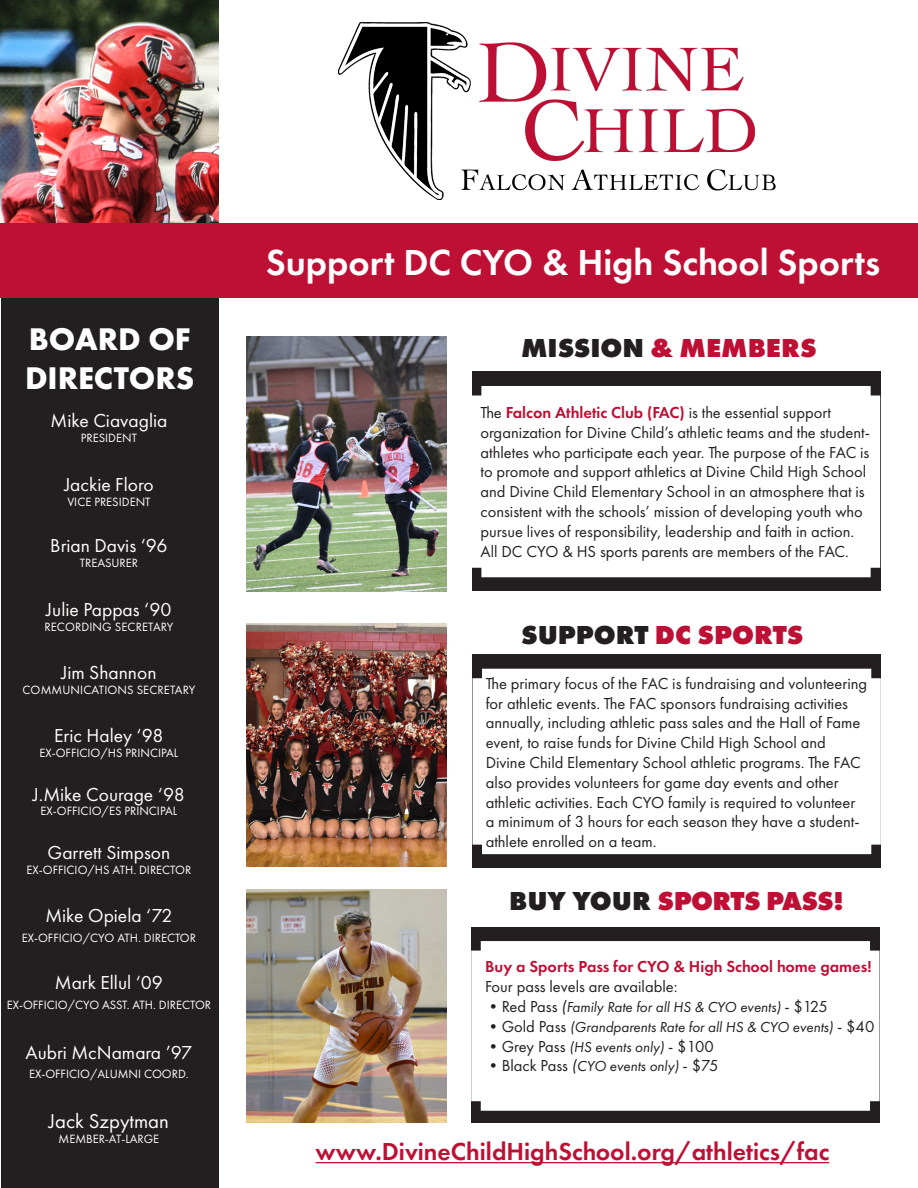
<style>
.page{position:relative;width:918px;height:1188px;background:#fff}
.page>*{position:absolute;margin:0;border:0;box-sizing:border-box;transform-origin:0 0}
.t1{font:600 37.5px "Futura PT";color:#fff}
.t2{font:700 32.55px "Futura PT";letter-spacing:-.005em;color:#fff}
.t3{font:800 27px "Futura PT";color:#be0f34}
.t4{font:800 27px "Futura PT";letter-spacing:-.02em;color:#be0f34}
.t5{font:600 25.5px "Futura PT";color:#be0f34}
.t6{font:20.7px "Futura PT";color:#fff}
.t7{font:19.5px "Futura PT";color:#fff}
.t8{font:16.5px/19.8px "Futura PT";color:#231f20}
.t9{font:600 16.5px/19.8px "Futura PT";color:#be0f34}
.t10{font:italic 15px "Futura PT";color:#231f20}
.t11{font:12.45px "Futura PT";color:#fff}
.s1{color:#231f20}
.s2{font-weight:600;color:#be0f34}
.s3{font-weight:400;color:#231f20}
.s4{font-style:normal;font-size:16.5px}
.s5{font-size:16.5px}
.s6{font-style:italic;font-size:15px}
.s7{font-style:italic}
</style>
<div class="page">
<img style="left:0;top:0;width:219px;height:224px">
<div style="left:1px;top:224px;width:218px;height:964px;background:#231f20"></div>
<img style="left:338px;top:22px;width:438px;height:178px">
<div style="left:0;top:224px;width:918px;height:74px;background:#be0f34"></div>
<div style="left:472px;top:371px;width:408px;height:220px;background:#231f20"></div>
<div style="left:472px;top:386px;width:408px;height:191px;background:#fff"></div>
<div style="left:472px;top:654px;width:409px;height:213px;background:#231f20"></div>
<div style="left:472px;top:669px;width:409px;height:185px;background:#fff"></div>
<div style="left:471px;top:928px;width:409px;height:195px;background:#231f20"></div>
<div style="left:471px;top:941px;width:409px;height:170px;background:#fff"></div>
<img style="left:247px;top:623px;width:200px;height:244px">
<img style="left:247px;top:890px;width:200px;height:233px">
<img style="left:247px;top:337px;width:200px;height:254px">
<hr style="left:316px;top:1162px;width:513px;height:1px;background:#be0f34">
<p class="t2" style="left:29px;top:318px;width:164px">BOARD OF</p>
<p class="t2" style="left:25px;top:357px;width:171px">DIRECTORS</p>
<p class="t7" style="left:51px;top:409px;width:118px">Mike Ciavaglia</p>
<p class="t11" style="left:81px;top:431px;width:58px">PRESIDENT</p>
<p class="t7" style="left:64px;top:473px;width:91px">Jackie Floro</p>
<p class="t11" style="left:67px;top:494px;width:85px">VICE PRESIDENT</p>
<p class="t7" style="left:50px;top:534px;width:119px">Brian Davis ‘96</p>
<p class="t11" style="left:80px;top:556px;width:60px">TREASURER</p>
<p class="t7" style="left:46px;top:598px;width:127px">Julie Pappas ‘90</p>
<p class="t11" style="left:44px;top:619px;width:131px">RECORDING SECRETARY</p>
<p class="t7" style="left:61px;top:661px;width:97px">Jim Shannon</p>
<p class="t11" style="left:22px;top:682px;width:174px">COMMUNICATIONS SECRETARY</p>
<p class="t7" style="left:54px;top:724px;width:111px">Eric Haley ‘98</p>
<p class="t11" style="left:40px;top:746px;width:140px">EX-OFFICIO/HS PRINCIPAL</p>
<p class="t7" style="left:33px;top:782px;width:154px">J.Mike Courage ‘98</p>
<p class="t11" style="left:41px;top:804px;width:138px">EX-OFFICIO/ES PRINCIPAL</p>
<p class="t7" style="left:48px;top:841px;width:124px">Garrett Simpson</p>
<p class="t11" style="left:27px;top:862px;width:166px">EX-OFFICIO/HS ATH. DIRECTOR</p>
<p class="t7" style="left:45px;top:904px;width:129px">Mike Opiela ‘72</p>
<p class="t11" style="left:22px;top:930px;width:176px">EX-OFFICIO/CYO ATH. DIRECTOR</p>
<p class="t7" style="left:55px;top:971px;width:110px">Mark Ellul ‘09</p>
<p class="t11" style="left:7px;top:997px;width:206px">EX-OFFICIO/CYO ASST. ATH. DIRECTOR</p>
<p class="t7" style="left:26px;top:1040px;width:168px">Aubri McNamara ’97</p>
<p class="t11" style="left:29px;top:1067px;width:161px">EX-OFFICIO/ALUMNI COORD.</p>
<p class="t6" style="left:49px;top:1109px;width:122px">Jack Szpytman</p>
<p class="t11" style="left:59px;top:1132px;width:102px">MEMBER-AT-LARGE</p>
<p class="t1" style="left:266px;top:239px;width:616px">Support DC CYO &amp; High School Sports</p>
<p class="t3" style="left:521px;top:331px;width:297px"><span class="s1">MISSION</span> &amp; MEMBERS</p>
<p class="t8" style="left:481px;top:403px;width:391px">The <span class="s2">Falcon Athletic Club (FAC)</span> is the essential support organization for Divine Child’s athletic teams and the student&shy;athletes who participate each year. The purpose of the FAC is to promote and support athletics at Divine Child High School and Divine Child Elementary School in an atmosphere that is consistent with the schools’ mission of developing youth who pursue lives of responsibility, leadership and faith in action.<br>All DC CYO &amp; HS sports parents are members of the FAC.</p>
<p class="t3" style="left:521px;top:618px;width:284px"><span class="s1">SUPPORT</span> DC SPORTS</p>
<p class="t8" style="left:486px;top:673px;width:383px">The primary focus of the FAC is fundraising and volunteering for athletic events. The FAC sponsors fundraising activities annually, including athletic pass sales and the Hall of Fame event, to raise funds for Divine Child High School and Divine Child Elementary School athletic programs. The FAC also provides volunteers for game day events and other athletic activities. Each CYO family is required to volunteer a minimum of 3 hours for each season they have a student&shy;athlete enrolled on a team.</p>
<p class="t4" style="left:509px;top:884px;width:337px"><span class="s1">BUY YOUR</span> SPORTS PASS!</p>
<p class="t9" style="left:485px;top:957px;width:388px">Buy a Sports Pass for CYO &amp; High School home games!<br><span class="s3">Four pass levels are available:</span></p>
<p class="t10" style="left:485px;top:998px;width:344px"><span class="s4">•Red Pass</span> <span class="s5">(</span>Family Rate for all HS &amp; CYO events) <span class="s4">- $125</span></p>
<p class="t10" style="left:485px;top:1018px;width:391px"><span class="s4">•Gold Pass</span> (Grandparents Rate for all HS &amp; CYO events) <span class="s4">- $40</span></p>
<p class="t8" style="left:485px;top:1036px;width:230px">•Grey Pass <span class="s6">(HS events only)</span> - $100</p>
<p class="t8" style="left:485px;top:1056px;width:235px">•Black Pass <span class="s7">(</span><span class="s6">CYO events only)</span> - $75</p>
<p class="t5" style="left:316px;top:1136px;width:515px">www.DivineChildHighSchool.org/athletics/fac</p>
</div>
